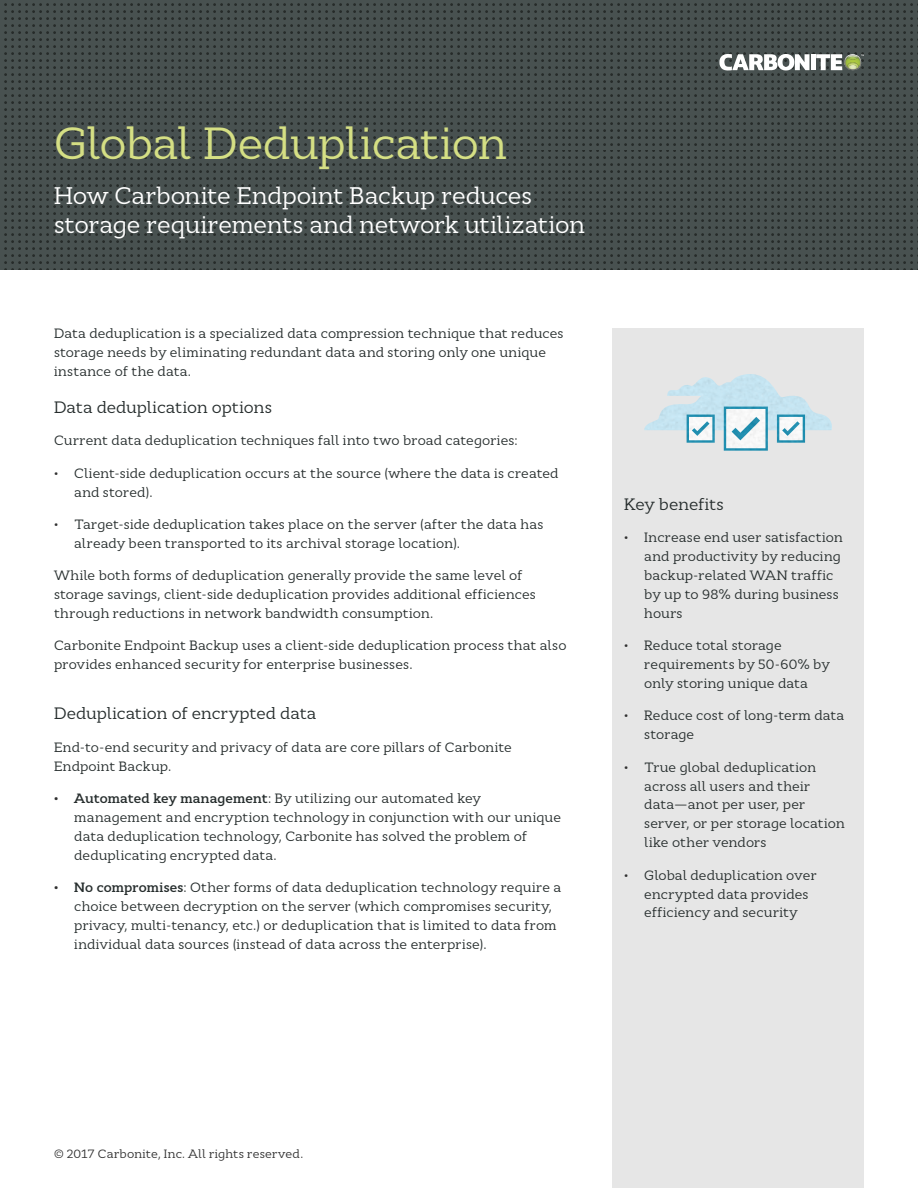
<style>
.page{position:relative;width:918px;height:1188px;background:#fff}
.page>*{position:absolute;margin:0;border:0;box-sizing:border-box;transform-origin:0 0}
.t1{font:45px "Cyntho Slab Pro";letter-spacing:-.02em;color:#d5df84}
.t2{font:24px/28.8px "Cyntho Slab Pro";letter-spacing:-.01em;color:#fff}
.Subhead_Level_2{font:16.5px "Cyntho Slab Pro";color:#262d2d}
.Body{font:16.5px "Cyntho Slab Pro";letter-spacing:-.005em;color:#262d2d}
.Body-2{font:13.5px/18.9px "Cyntho Slab Pro";letter-spacing:.01em;color:#262d2d}
.t3{font:12px "Cyntho Slab Pro";letter-spacing:.015em;color:#313131}
.s1{color:#313131}
.s2{font-weight:600;color:#313131}
.s3{font-weight:600}
</style>
<div class="page">
<svg style="left:0;top:0;width:146px;height:151px;background:#434c4b"></svg>
<svg style="left:146px;top:0;width:209px;height:151px;background:#3f4746"></svg>
<svg style="left:355px;top:0;width:209px;height:151px;background:#3f4746"></svg>
<svg style="left:564px;top:0;width:209px;height:151px;background:#424b4a"></svg>
<svg style="left:773px;top:0;width:145px;height:151px;background:#434c4b"></svg>
<svg style="left:0;top:151px;width:146px;height:119px;background:#434c4b"></svg>
<svg style="left:146px;top:151px;width:209px;height:119px;background:#434c4b"></svg>
<svg style="left:355px;top:151px;width:209px;height:119px;background:#434c4b"></svg>
<svg style="left:564px;top:151px;width:209px;height:119px;background:#434c4b"></svg>
<svg style="left:773px;top:151px;width:145px;height:119px;background:#434c4b"></svg>
<div style="left:811px;top:54px;width:5px;height:16px;background:#fff"></div>
<svg style="left:719px;top:54px;width:90px;height:16px"></svg>
<svg style="left:816px;top:54px;width:48px;height:16px"></svg>
<div style="left:612px;top:328px;width:252px;height:860px;background:#e6e6e6"></div>
<img style="left:644px;top:374px;width:188px;height:77px">
<h1 class="t1" style="left:54px;top:116px;width:455px">Global Deduplication</h1>
<h2 class="t2" style="left:54px;top:182px;width:533px">How Carbonite Endpoint Backup reduces storage requirements and network utilization</h2>
<p class="Body-2" style="left:54px;top:324px;width:511px">Data deduplication is a specialized data compression technique that reduces storage needs by eliminating redundant data and storing only one unique instance of the data.</p>
<p class="Body" style="left:54px;top:397px;width:220px">Data deduplication options</p>
<p class="Body-2" style="left:54px;top:431px;width:465px">Current data deduplication techniques fall into two broad categories:</p>
<p class="Body-2" style="left:74px;top:464px;width:486px;text-indent:-20px"><span class="s1">•</span> Client-side deduplication occurs at the source (where the data is created and stored).</p>
<p class="Body-2" style="left:74px;top:515px;width:471px;text-indent:-20px"><span class="s1">•</span> Target-side deduplication takes place on the server (after the data has already been transported to its archival storage location).</p>
<p class="Body-2" style="left:54px;top:566px;width:483px">While both forms of deduplication generally provide the same level of storage savings, client-side deduplication provides additional efficiences through reductions in network bandwidth consumption.</p>
<p class="Body-2" style="left:54px;top:636px;width:514px">Carbonite Endpoint Backup uses a client-side deduplication process that also provides enhanced security for enterprise businesses.</p>
<p class="Subhead_Level_2" style="left:54px;top:703px;width:264px">Deduplication of encrypted data</p>
<p class="Body-2" style="left:54px;top:738px;width:459px">End-to-end security and privacy of data are core pillars of Carbonite<br>Endpoint Backup.</p>
<p class="Body-2" style="left:74px;top:789px;width:488px;text-indent:-20px"><span class="s2">•</span> <span class="s3">Automated key management</span>: By utilizing our automated key management and encryption technology in conjunction with our unique data deduplication technology, Carbonite has solved the problem of deduplicating encrypted data.</p>
<p class="Body-2" style="left:74px;top:878px;width:489px;text-indent:-20px"><span class="s2">•</span> <span class="s3">No compromises</span>: Other forms of data deduplication technology require a choice between decryption on the server (which compromises security, privacy, multi-tenancy, etc.) or deduplication that is limited to data from individual data sources (instead of data across the enterprise).</p>
<p class="Subhead_Level_2" style="left:624px;top:494px;width:101px">Key benefits</p>
<p class="Body-2" style="left:644px;top:528px;width:200px;text-indent:-20px"><span class="s1">•</span> Increase end user satisfaction and productivity by reducing backup-related WAN traffic by up to 98% during business hours</p>
<p class="Body-2" style="left:644px;top:636px;width:187px;text-indent:-20px"><span class="s1">•</span> Reduce total storage requirements by 50-60% by only storing unique data</p>
<p class="Body-2" style="left:644px;top:706px;width:202px;text-indent:-20px"><span class="s1">•</span> Reduce cost of long-term data storage</p>
<p class="Body-2" style="left:644px;top:757px;width:202px;text-indent:-20px"><span class="s1">•</span> True global deduplication across all users and their data—anot per user, per server, or per storage location like other vendors</p>
<p class="Body-2" style="left:644px;top:865px;width:174px;text-indent:-20px"><span class="s1">•</span> Global deduplication over encrypted data provides efficiency and security</p>
<p class="t3" style="left:54px;top:1146px;width:251px">© 2017 Carbonite, Inc. All rights reserved.</p>
</div>
